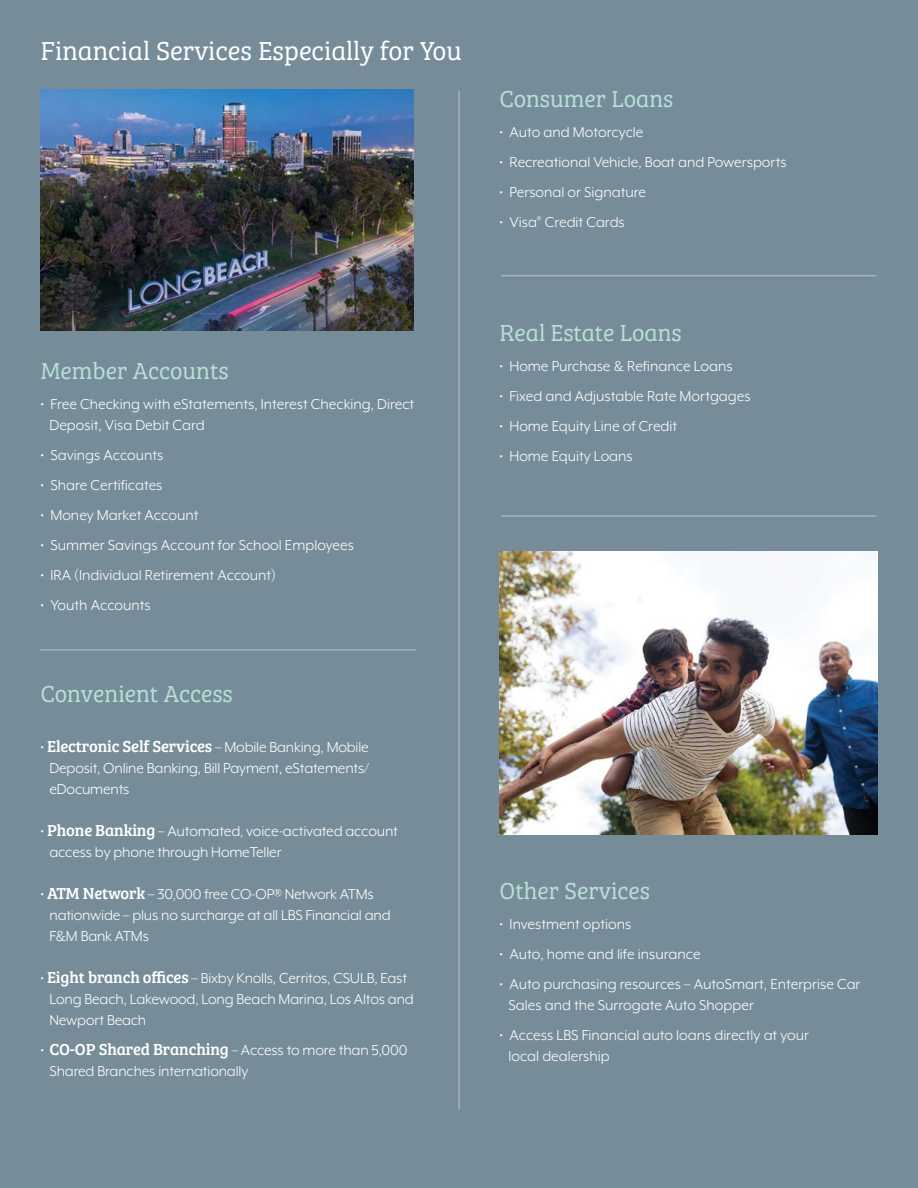
<style>
.page{position:relative;width:918px;height:1188px;background:#768d99}
.page>*{position:absolute;margin:0;border:0;box-sizing:border-box;transform-origin:0 0}
.t1{font:27px "Bree Serif Lt";color:#fff}
.t2{font:24px "Bree Serif Lt";color:#b9e1d6}
.t3{font:16.5px/21px "Mr Eaves XL Mod OT";color:#fff}
.s1{font-family:"Bree Serif"}
</style>
<div class="page">
<img style="left:40px;top:90px;width:373px;height:240px">
<img style="left:500px;top:552px;width:378px;height:282px">
<hr style="left:458px;top:91px;width:2px;height:1018px;background:#a4b3bc">
<hr style="left:501px;top:275px;width:375px;height:1px;background:#a4b3bc">
<hr style="left:501px;top:515px;width:375px;height:2px;background:#a4b3bc">
<hr style="left:40px;top:649px;width:376px;height:2px;background:#a4b3bc">
<p class="t1" style="left:40px;top:31px;width:423px">Financial Services Especially for You</p>
<h2 class="t2" style="left:40px;top:354px;width:190px">Member Accounts</h2>
<p class="t3" style="left:50px;top:394px;width:366px;text-indent:-9px">• Free Checking with eStatements, Interest Checking, Direct<br>Deposit, Visa Debit Card</p>
<p class="t3" style="left:41px;top:445px;width:125px">• Savings Accounts</p>
<p class="t3" style="left:41px;top:475px;width:124px">• Share Certificates</p>
<p class="t3" style="left:41px;top:505px;width:159px">• Money Market Account</p>
<p class="t3" style="left:41px;top:535px;width:315px">• Summer Savings Account for School Employees</p>
<p class="t3" style="left:41px;top:565px;width:237px">• IRA (Individual Retirement Account)</p>
<p class="t3" style="left:41px;top:595px;width:112px">• Youth Accounts</p>
<h2 class="t2" style="left:40px;top:677px;width:194px">Convenient Access</h2>
<p class="t3" style="left:49px;top:736px;width:321px;text-align:justify;text-indent:-9px">• <span class="s1">Electronic Self Services</span> – Mobile Banking, Mobile Deposit, Online Banking, Bill Payment, eStatements/ eDocuments</p>
<p class="t3" style="left:49px;top:820px;width:350px;text-indent:-9px">• <span class="s1">Phone Banking</span> – Automated, voice-activated account access by phone through HomeTeller</p>
<p class="t3" style="left:49px;top:883px;width:343px;text-indent:-9px">• <span class="s1">ATM Network</span> – 30,000 free CO-OP® Network ATMs nationwide – plus no surcharge at all LBS Financial and<br>F&amp;M Bank ATMs</p>
<p class="t3" style="left:50px;top:967px;width:366px;text-indent:-9px">• <span class="s1">Eight branch offices</span> – Bixby Knolls, Cerritos, CSULB, East<br>Long Beach, Lakewood, Long Beach Marina, Los Altos and<br>Newport Beach</p>
<p class="t3" style="left:50px;top:1039px;width:359px;text-indent:-9px">• <span class="s1">CO-OP Shared Branching</span> – Access to more than 5,000<br>Shared Branches internationally</p>
<h2 class="t2" style="left:500px;top:82px;width:176px">Consumer Loans</h2>
<p class="t3" style="left:500px;top:122px;width:146px">• Auto and Motorcycle</p>
<p class="t3" style="left:500px;top:152px;width:289px">• Recreational Vehicle, Boat and Powersports</p>
<p class="t3" style="left:500px;top:182px;width:148px">• Personal or Signature</p>
<p class="t3" style="left:500px;top:212px;width:127px">• Visa<sup>®</sup> Credit Cards</p>
<h2 class="t2" style="left:500px;top:316px;width:184px">Real Estate Loans</h2>
<p class="t3" style="left:500px;top:356px;width:235px">• Home Purchase &amp; Refinance Loans</p>
<p class="t3" style="left:500px;top:386px;width:253px">• Fixed and Adjustable Rate Mortgages</p>
<p class="t3" style="left:500px;top:416px;width:179px">• Home Equity Line of Credit</p>
<p class="t3" style="left:500px;top:446px;width:135px">• Home Equity Loans</p>
<h2 class="t2" style="left:500px;top:873px;width:152px">Other Services</h2>
<p class="t3" style="left:500px;top:913px;width:133px">• Investment options</p>
<p class="t3" style="left:500px;top:943px;width:203px">• Auto, home and life insurance</p>
<p class="t3" style="left:508px;top:973px;width:353px;text-indent:-9px">• Auto purchasing resources – AutoSmart, Enterprise Car<br>Sales and the Surrogate Auto Shopper</p>
<p class="t3" style="left:508px;top:1024px;width:302px;text-indent:-9px">• Access LBS Financial auto loans directly at your local dealership</p>
</div>
